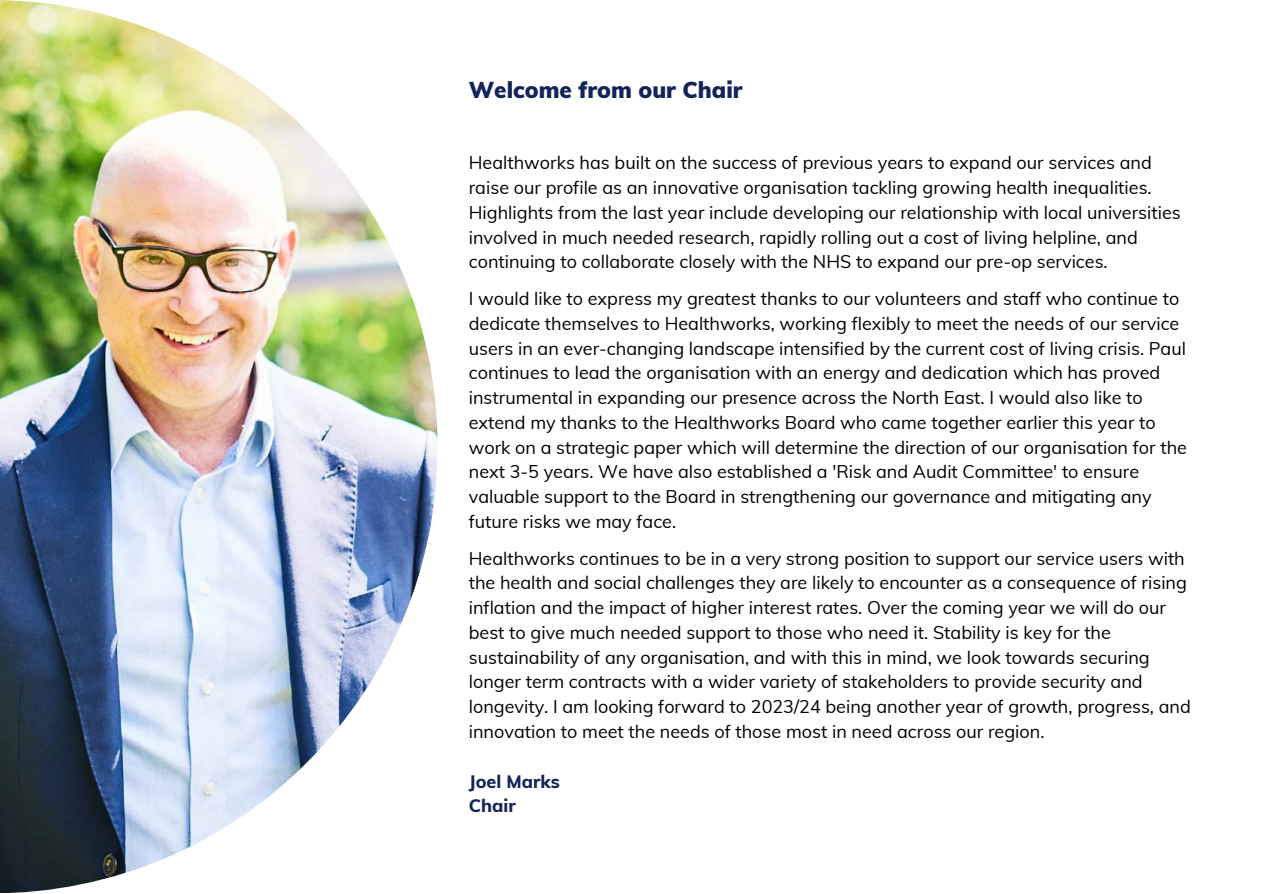
<style>
.page{position:relative;width:1263px;height:894px;background:#fff}
.page>*{position:absolute;margin:0;border:0;box-sizing:border-box;transform-origin:0 0}
.t1{font:900 22.5px "Muli";color:#142459}
.t2{font:18px/24.8px "Muli";color:#000}
.t3{font:800 18px/24.8px "Muli";color:#142459}
</style>
<div class="page">
<img style="left:0;top:0;width:438px;height:892px">
<p class="t1" style="left:469px;top:75px;width:275px">Welcome from our Chair</p>
<p class="t2" style="left:469px;top:150px;width:713px">Healthworks has built on the success of previous years to expand our services and raise our profile as an innovative organisation tackling growing health inequalities.<br>Highlights from the last year include developing our relationship with local universities involved in much needed research, rapidly rolling out a cost of living helpline, and continuing to collaborate closely with the NHS to expand our pre-op services.</p>
<p class="t2" style="left:469px;top:286px;width:720px">I would like to express my greatest thanks to our volunteers and staff who continue to dedicate themselves to Healthworks, working flexibly to meet the needs of our service users in an ever-changing landscape intensified by the current cost of living crisis. Paul continues to lead the organisation with an energy and dedication which has proved instrumental in expanding our presence across the North East. I would also like to extend my thanks to the Healthworks Board who came together earlier this year to work on a strategic paper which will determine the direction of our organisation for the next 3-5 years. We have also established a 'Risk and Audit Committee' to ensure valuable support to the Board in strengthening our governance and mitigating any future risks we may face.</p>
<p class="t2" style="left:469px;top:545px;width:724px">Healthworks continues to be in a very strong position to support our service users with the health and social challenges they are likely to encounter as a consequence of rising inflation and the impact of higher interest rates. Over the coming year we will do our best to give much needed support to those who need it. Stability is key for the sustainability of any organisation, and with this in mind, we look towards securing longer term contracts with a wider variety of stakeholders to provide security and longevity. I am looking forward to 2023/24 being another year of growth, progress, and innovation to meet the needs of those most in need across our region.</p>
<p class="t3" style="left:469px;top:768px;width:92px">Joel Marks<br>Chair</p>
</div>
